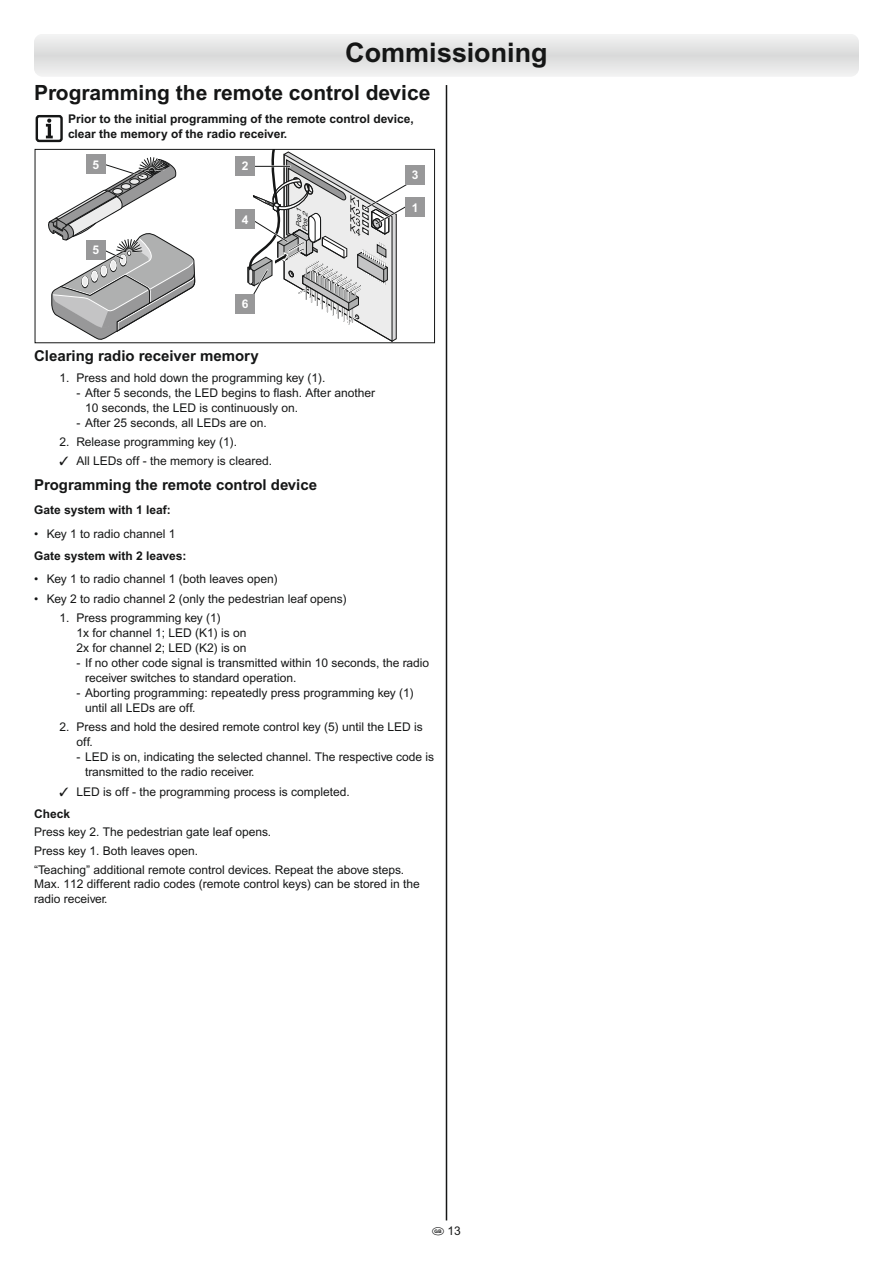
<style>
.page{position:relative;width:893px;height:1263px;background:#fff}
.page>*{position:absolute;margin:0;border:0;box-sizing:border-box;transform-origin:0 0}
.t1{font:700 27px "Sommer";color:#151616}
.t2{font:700 21px "Sommer";color:#151616}
.t3{font:700 15px "Sommer";color:#151616}
.t4{font:12px/15px "Sommer";color:#151616}
.t5{font:700 12px/14.4px "Sommer";color:#151616}
.t6{font:700 12px "Arial";color:#fff}
.t7{font:italic 6.75px/6.4px "Helvetica";color:#151616;text-align:center;scale:1.16 1}
</style>
<div class="page">
<div style="left:34px;top:34px;width:825px;height:43px;background:#e6e6e6;border-radius:9px"></div>
<hr style="left:446px;top:85px;width:1px;height:1135px;background:#151616">
<svg style="left:245px;top:151px;width:171px;height:190px"></svg>
<hr style="left:249px;top:166px;width:41px;height:1px;background:#151616">
<div style="left:235px;top:294px;width:20px;height:19px;background:#989899"></div>
<div style="left:235px;top:156px;width:20px;height:19px;background:#989899"></div>
<div style="left:406px;top:165px;width:19px;height:20px;background:#989899"></div>
<div style="left:406px;top:198px;width:19px;height:19px;background:#989899"></div>
<div style="left:235px;top:210px;width:20px;height:19px;background:#989899"></div>
<div style="left:86px;top:155px;width:19px;height:19px;background:#989899"></div>
<svg style="left:48px;top:156px;width:148px;height:184px"></svg>
<div style="left:35px;top:149px;width:400px;height:194px;border:1px solid #151616"></div>
<div style="left:36px;top:115px;width:27px;height:27px;border:2px solid #151616;border-radius:2px"></div>
<svg style="left:46px;top:119px;width:7px;height:19px"></svg>
<h1 class="t1" style="left:345px;top:43px;width:204px">Commissioning</h1>
<h2 class="t2" style="left:34px;top:85px;width:398px">Programming the remote control device</h2>
<p class="t5" style="left:68px;top:113px;width:347px">Prior to the initial programming of the remote control device, clear the memory of the radio receiver.</p>
<p class="t6" style="left:93px;top:160px;width:8px">5</p>
<p class="t6" style="left:93px;top:246px;width:8px">5</p>
<p class="t6" style="left:242px;top:161px;width:8px">2</p>
<p class="t6" style="left:242px;top:215px;width:8px">4</p>
<p class="t6" style="left:242px;top:300px;width:8px">6</p>
<p class="t7" style="left:296px;top:232px;width:25px;rotate:-90deg">Pos1<br>Pos2</p>
<p class="t6" style="left:412px;top:171px;width:8px">3</p>
<p class="t6" style="left:412px;top:203px;width:8px">1</p>
<p class="t3" style="left:34px;top:350px;width:226px">Clearing radio receiver memory</p>
<p class="t4" style="left:60px;top:371px;width:268px">1. Press and hold down the programming key (1).</p>
<p class="t4" style="left:85px;top:386px;width:291px;text-indent:-9px">- After 5 seconds, the LED begins to flash. After another<br>10 seconds, the LED is continuously on.</p>
<p class="t4" style="left:77px;top:416px;width:192px">- After 25 seconds, all LEDs are on.</p>
<p class="t4" style="left:60px;top:434px;width:214px;line-height:19.2px">2. Release programming key (1).<br>† All LEDs off - the memory is cleared.</p>
<p class="t3" style="left:34px;top:479px;width:285px">Programming the remote control device</p>
<p class="t5" style="left:34px;top:504px;width:138px">Gate system with 1 leaf:</p>
<p class="t4" style="left:34px;top:527px;width:143px">• Key 1 to radio channel 1</p>
<p class="t5" style="left:34px;top:550px;width:154px">Gate system with 2 leaves:</p>
<p class="t4" style="left:34px;top:573px;width:245px">• Key 1 to radio channel 1 (both leaves open)</p>
<p class="t4" style="left:34px;top:592px;width:314px">• Key 2 to radio channel 2 (only the pedestrian leaf opens)</p>
<p class="t4" style="left:77px;top:611px;width:172px;text-indent:-17px">1. Press programming key (1)<br>1x for channel 1; LED (K1) is on<br>2x for channel 2; LED (K2) is on</p>
<p class="t4" style="left:85px;top:656px;width:346px;text-indent:-9px">- If no other code signal is transmitted within 10 seconds, the radio receiver switches to standard operation.</p>
<p class="t4" style="left:85px;top:686px;width:330px;text-indent:-9px">- Aborting programming: repeatedly press programming key (1) until all LEDs are off.</p>
<p class="t4" style="left:77px;top:721px;width:348px;text-indent:-17px">2. Press and hold the desired remote control key (5) until the LED is off.</p>
<p class="t4" style="left:85px;top:751px;width:351px;text-indent:-9px">- LED is on, indicating the selected channel. The respective code is transmitted to the radio receiver.</p>
<p class="t4" style="left:60px;top:785px;width:292px">† LED is off - the programming process is completed.</p>
<p class="t5" style="left:34px;top:807px;width:38px">Check</p>
<p class="t4" style="left:34px;top:824px;width:372px;line-height:18.6px">Press key 2. The pedestrian gate leaf opens.<br>Press key 1. Both leaves open.<br>“Teaching” additional remote control devices. Repeat the above steps.</p>
<p class="t4" style="left:34px;top:878px;width:387px;line-height:14.4px">Max. 112 different radio codes (remote control keys) can be stored in the radio receiver.</p>
<p class="t4" style="left:447px;top:1224px;width:15px">13</p>
</div>
